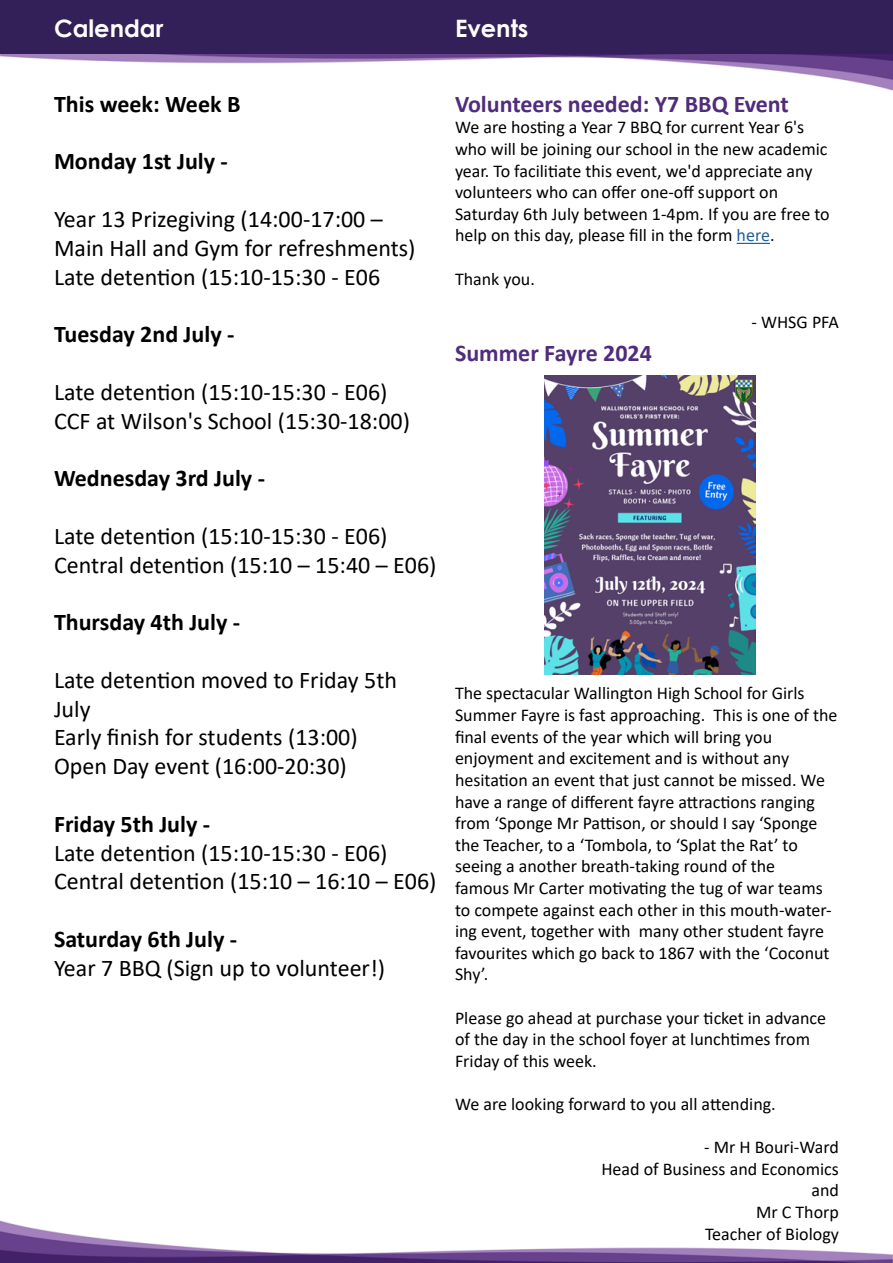
<style>
.page{position:relative;width:893px;height:1263px;background:#fff}
.page>*{position:absolute;margin:0;border:0;box-sizing:border-box;transform-origin:0 0}
.t1{font:24px/28.8px "Calibri";color:#000}
.t2{font:700 24px "Calibri";color:#000}
.t3{font:700 24px "Calibri";color:#502c7c}
.t4{font:700 24px "Century Gothic";color:#fff}
.t5{font:18px/21.6px "Calibri";color:#000}
.s1{color:#215e9e}
</style>
<div class="page">
<img style="left:0;top:54px;width:893px;height:37px">
<img style="left:0;top:1220px;width:893px;height:43px">
<div style="left:0;top:0;width:893px;height:54px;background:#342058"></div>
<hr style="left:737px;top:243px;width:33px;height:1px;background:#215e9e">
<img style="left:544px;top:375px;width:212px;height:299px">
<h1 class="t4" style="left:54px;top:10px;width:111px">Calendar</h1>
<h1 class="t4" style="left:455px;top:10px;width:75px">Events</h1>
<h1 class="t2" style="left:54px;top:87px;width:188px">This week: Week B</h1>
<h1 class="t2" style="left:54px;top:144px;width:175px">Monday 1st July -</h1>
<h1 class="t1" style="left:54px;top:204px;width:363px">Year 13 Prizegiving (14:00-17:00 –<br>Main Hall and Gym for refreshments)<br>Late detention (15:10-15:30 - E06</h1>
<h1 class="t2" style="left:54px;top:317px;width:182px">Tuesday 2nd July -</h1>
<h1 class="t1" style="left:54px;top:377px;width:357px">Late detention (15:10-15:30 - E06)<br>CCF at Wilson's School (15:30-18:00)</h1>
<h1 class="t2" style="left:54px;top:461px;width:213px">Wednesday 3rd July -</h1>
<h1 class="t1" style="left:54px;top:521px;width:384px">Late detention (15:10-15:30 - E06)<br>Central detention (15:10 – 15:40 – E06)</h1>
<h1 class="t2" style="left:54px;top:605px;width:188px">Thursday 4th July -</h1>
<h1 class="t1" style="left:54px;top:665px;width:344px">Late detention moved to Friday 5th<br>July<br>Early finish for students (13:00)<br>Open Day event (16:00-20:30)</h1>
<h1 class="t2" style="left:54px;top:807px;width:158px">Friday 5th July -</h1>
<h1 class="t1" style="left:54px;top:838px;width:384px">Late detention (15:10-15:30 - E06)<br>Central detention (15:10 – 16:10 – E06)</h1>
<h1 class="t2" style="left:54px;top:922px;width:185px">Saturday 6th July -</h1>
<h1 class="t1" style="left:54px;top:953px;width:333px">Year 7 BBQ (Sign up to volunteer!)</h1>
<h1 class="t3" style="left:455px;top:87px;width:335px">Volunteers needed: Y7 BBQ Event</h1>
<p class="t5" style="left:455px;top:116px;width:376px">We are hosting a Year 7 BBQ for current Year 6's who will be joining our school in the new academic year. To facilitiate this event, we'd appreciate any volunteers who can offer one-off support on Saturday 6th July between 1-4pm. If you are free to help on this day, please fill in the form <span class="s1">here</span>.</p>
<p class="t5" style="left:455px;top:267px;width:81px">Thank you.</p>
<p class="t5" style="left:751px;top:310px;width:89px">- WHSG PFA</p>
<h1 class="t3" style="left:455px;top:336px;width:198px">Summer Fayre 2024</h1>
<p class="t5" style="left:455px;top:682px;width:384px">The spectacular Wallington High School for Girls Summer Fayre is fast approaching. This is one of the final events of the year which will bring you enjoyment and excitement and is without any hesitation an event that just cannot be missed. We have a range of different fayre attractions ranging from ‘Sponge Mr Pattison, or should I say ‘Sponge the Teacher, to a ‘Tombola, to ‘Splat the Rat’ to seeing a another breath-taking round of the<br>famous Mr Carter motivating the tug of war teams to compete against each other in this mouth-water&shy;ing event, together with many other student fayre favourites which go back to 1867 with the ‘Coconut Shy’.</p>
<p class="t5" style="left:455px;top:1006px;width:373px">Please go ahead at purchase your ticket in advance of the day in the school foyer at lunchtimes from<br>Friday of this week.</p>
<p class="t5" style="left:455px;top:1093px;width:322px">We are looking forward to you all attending.</p>
<p class="t5" style="left:601px;top:1136px;width:239px;text-align:right">- Mr H Bouri-Ward<br>Head of Business and Economics and<br>Mr C Thorp<br>Teacher of Biology</p>
</div>
